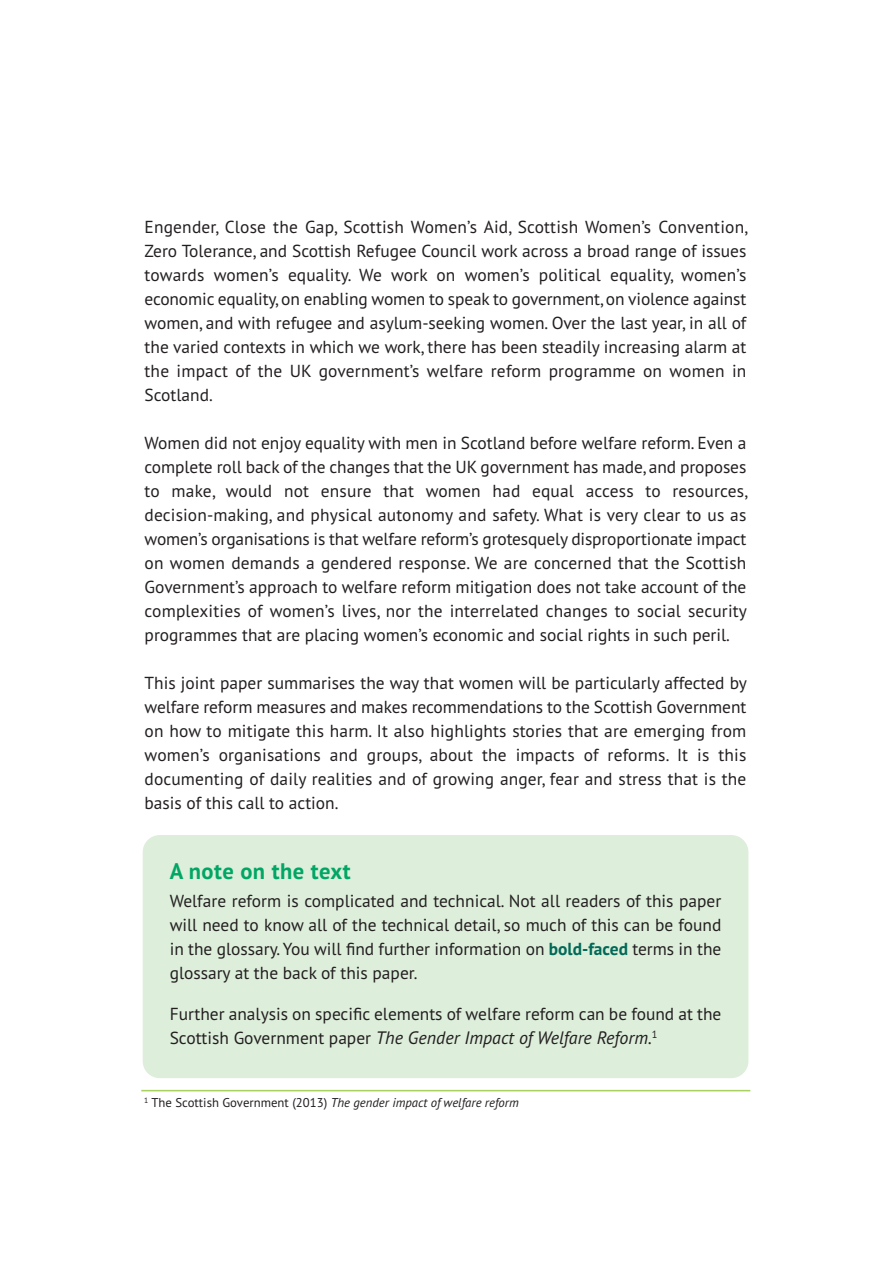
<style>
.page{position:relative;width:893px;height:1263px;background:#fff}
.page>*{position:absolute;margin:0;border:0;box-sizing:border-box;transform-origin:0 0}
.t1{font:700 22.5px "PT Sans";letter-spacing:.02em;color:#00a665}
.t2{font:italic 18px "PT Sans";color:#231f20}
.t3{font:17.4px/24px "PT Sans";color:#231f20;text-align:justify}
.t4{font:italic 12.75px "PT Sans";color:#231f20}
.s1{font-weight:700;color:#006957}
.s2{font-style:normal;font-size:17.4px}
.s3{font-style:normal}
</style>
<div class="page">
<div style="left:143px;top:835px;width:605px;height:243px;background:#ddeedb;border-radius:17px"></div>
<hr style="left:141px;top:1090px;width:609px;height:1px;background:#a8d161">
<p class="t3" style="left:145px;top:215px;width:605px">Engender, Close the Gap, Scottish Women’s Aid, Scottish Women’s Convention, Zero Tolerance, and Scottish Refugee Council work across a broad range of issues towards women’s equality. We work on women’s political equality, women’s economic equality, on enabling women to speak to government, on violence against women, and with refugee and asylum-seeking women. Over the last year, in all of the varied contexts in which we work, there has been steadily increasing alarm at the impact of the UK government’s welfare reform programme on women in Scotland.</p>
<p class="t3" style="left:145px;top:431px;width:605px">Women did not enjoy equality with men in Scotland before welfare reform. Even a complete roll back of the changes that the UK government has made, and proposes to make, would not ensure that women had equal access to resources, decision-making, and physical autonomy and safety. What is very clear to us as women’s organisations is that welfare reform’s grotesquely disproportionate impact on women demands a gendered response. We are concerned that the Scottish Government’s approach to welfare reform mitigation does not take account of the complexities of women’s lives, nor the interrelated changes to social security programmes that are placing women’s economic and social rights in such peril.</p>
<p class="t3" style="left:145px;top:671px;width:604px">This joint paper summarises the way that women will be particularly affected by welfare reform measures and makes recommendations to the Scottish Government on how to mitigate this harm. It also highlights stories that are emerging from women’s organisations and groups, about the impacts of reforms. It is this documenting of daily realities and of growing anger, fear and stress that is the basis of this call to action.</p>
<p class="t1" style="left:170px;top:856px;width:182px">A note on the text</p>
<p class="t3" style="left:170px;top:889px;width:553px">Welfare reform is complicated and technical. Not all readers of this paper will need to know all of the technical detail, so much of this can be found in the glossary. You will find further information on <span class="s1">bold-faced</span> terms in the glossary at the back of this paper.</p>
<p class="t3" style="left:170px;top:1002px;width:553px">Further analysis on specific elements of welfare reform can be found at the</p>
<p class="t2" style="left:170px;top:1026px;width:489px"><span class="s2">Scottish Government paper</span> The Gender Impact of Welfare Reform.<sup>1</sup></p>
<p class="t4" style="left:144px;top:1094px;width:376px"><sup>1</sup> <span class="s3">The Scottish Government (2013)</span> The gender impact of welfare reform</p>
</div>
